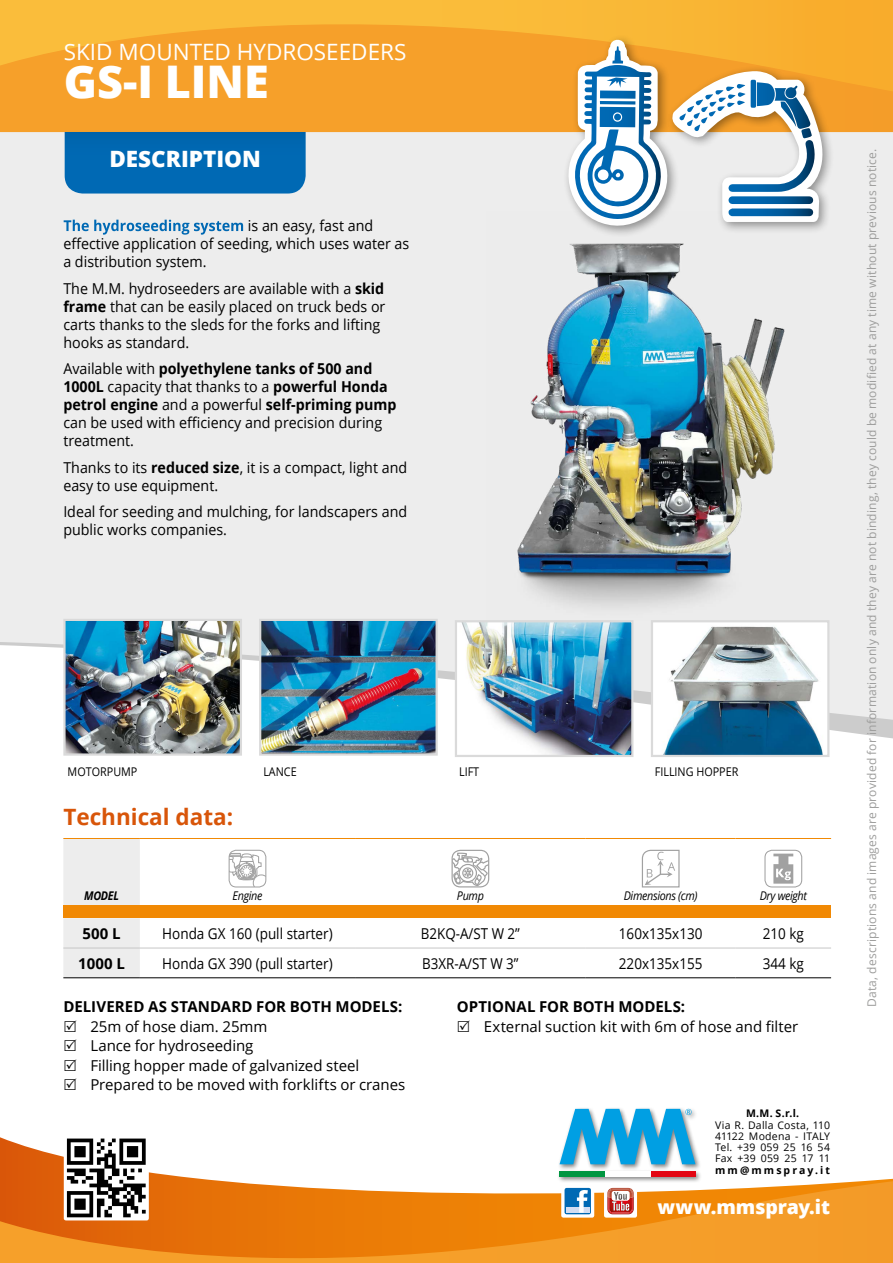
<style>
.page{position:relative;width:893px;height:1263px;background:#fff}
.page>*{position:absolute;margin:0;border:0;box-sizing:border-box;transform-origin:0 0}
.t1{font:800 45px "Open Sans";color:#fff}
.t2{font:22.5px "Open Sans";color:#fff}
.t3{font:700 22.5px "Open Sans";color:#d85509}
.t4{font:800 22.5px "Open Sans";color:#fff}
.t5{font:800 19.5px "Open Sans";letter-spacing:-.005em;color:#fff}
.t6{font:15px/18px "Open Sans";color:#000;scale:.95 1}
.t7{font:15px/19.5px "Open Sans";color:#000}
.t8{font:15px "Open Sans";color:#000;scale:.9 1}
.t9{font:700 15px "Open Sans";color:#000}
.t10{font:15px "Open Sans";color:#000;scale:.89 1}
.t11{font:12px "Open Sans";letter-spacing:.015em;color:#9d9d9c}
.t12{font:italic 12px "Open Sans";letter-spacing:-.03em;color:#000;scale:.9 1}
.t13{font:12px "Open Sans";color:#000;scale:.9 1}
.t14{font:italic 700 12px "Open Sans";letter-spacing:-.03em;color:#000;scale:.9 1}
.t15{font:10.5px/11.2px "Open Sans";letter-spacing:.02em;color:#000;text-align:justify}
.t16{font:700 10.5px "Open Sans";letter-spacing:.195em;color:#000}
.s1{font-weight:700;color:#fff}
.s2{font-weight:700}
</style>
<div class="page">
<svg style="left:0;top:0;width:893px;height:132px;background:#f7a82e"></svg>
<div style="left:0;top:132px;width:893px;height:625px;background:#ededed"></div>
<svg style="left:65px;top:132px;width:241px;height:62px;background:#046ab3"></svg>
<svg style="left:0;top:1137px;width:893px;height:44px"></svg>
<svg style="left:0;top:1181px;width:893px;height:82px;background:#ee8f24"></svg>
<svg style="left:561px;top:1184px;width:33px;height:33px"></svg>
<div style="left:564px;top:1188px;width:27px;height:26px;background:#0069b4;border-radius:2px"></div>
<svg style="left:566px;top:1190px;width:23px;height:23px"></svg>
<div style="left:604px;top:1184px;width:33px;height:33px;background:#fff;border-radius:2px"></div>
<svg style="left:607px;top:1188px;width:27px;height:26px"></svg>
<svg style="left:64px;top:1135px;width:85px;height:85px"></svg>
<svg style="left:67px;top:1138px;width:79px;height:79px"></svg>
<div style="left:557px;top:1106px;width:145px;height:77px;background:#000;opacity:.5"></div>
<div style="left:559px;top:1171px;width:46px;height:6px;background:#009641"></div>
<div style="left:605px;top:1171px;width:46px;height:6px;background:#fff"></div>
<div style="left:651px;top:1171px;width:44px;height:6px;background:#e30613"></div>
<svg style="left:559px;top:1109px;width:136px;height:55px"></svg>
<div style="left:667px;top:65px;width:168px;height:169px;background:#000;opacity:.4"></div>
<svg style="left:557px;top:37px;width:273px;height:198px"></svg>
<img style="left:654px;top:623px;width:172px;height:131px">
<div style="left:651px;top:620px;width:178px;height:137px;border:2px solid #dadada"></div>
<img style="left:458px;top:623px;width:172px;height:131px">
<div style="left:455px;top:620px;width:178px;height:137px;border:2px solid #dadada"></div>
<img style="left:262px;top:622px;width:173px;height:131px">
<div style="left:259px;top:619px;width:179px;height:137px;border:2px solid #dadada"></div>
<img style="left:66px;top:622px;width:173px;height:131px">
<div style="left:63px;top:619px;width:179px;height:137px;border:2px solid #dadada"></div>
<img style="left:487px;top:211px;width:322px;height:409px">
<div style="left:63px;top:839px;width:77px;height:138px;background:#ededed"></div>
<svg style="left:140px;top:849px;width:691px;height:99px"></svg>
<div style="left:63px;top:905px;width:768px;height:13px;background:#f18904"></div>
<hr style="left:63px;top:948px;width:77px;height:1px;background:#c6c6c6">
<hr style="left:140px;top:948px;width:215px;height:1px;background:#c6c6c6">
<hr style="left:355px;top:948px;width:231px;height:1px;background:#c6c6c6">
<hr style="left:586px;top:948px;width:150px;height:1px;background:#c6c6c6">
<hr style="left:736px;top:948px;width:95px;height:1px;background:#c6c6c6">
<hr style="left:63px;top:838px;width:77px;height:1px;background:#f18904">
<hr style="left:140px;top:838px;width:215px;height:1px;background:#f18904">
<hr style="left:355px;top:838px;width:231px;height:1px;background:#f18904">
<hr style="left:586px;top:838px;width:150px;height:1px;background:#f18904">
<hr style="left:736px;top:838px;width:95px;height:1px;background:#f18904">
<hr style="left:63px;top:977px;width:77px;height:1px;background:#000">
<hr style="left:140px;top:977px;width:215px;height:1px;background:#000">
<hr style="left:355px;top:977px;width:231px;height:1px;background:#000">
<hr style="left:586px;top:977px;width:150px;height:1px;background:#000">
<hr style="left:736px;top:977px;width:95px;height:1px;background:#000">
<svg style="left:229px;top:852px;width:37px;height:35px"></svg>
<div style="left:229px;top:850px;width:37px;height:37px;border:1px solid #a1a1a1;border-radius:7px"></div>
<svg style="left:452px;top:850px;width:37px;height:37px"></svg>
<div style="left:452px;top:850px;width:37px;height:37px;border:1px solid #a1a1a1;border-radius:8px"></div>
<svg style="left:642px;top:850px;width:38px;height:37px"></svg>
<div style="left:764px;top:850px;width:38px;height:37px;border:1px solid #a1a1a1;border-radius:7px"></div>
<svg style="left:773px;top:854px;width:20px;height:30px"></svg>
<h2 class="t2" style="left:64px;top:36px;width:344px">SKID MOUNTED HYDROSEEDERS</h2>
<h1 class="t1" style="left:64px;top:47px;width:173px">GS-I LINE</h1>
<h2 class="t4" style="left:109px;top:142px;width:133px">DESCRIPTION</h2>
<p class="t6" style="left:63px;top:216px;width:366px"><span class="s1">The hydroseeding system</span> is an easy, fast and effective application of seeding, which uses water as a distribution system.</p>
<p class="t6" style="left:63px;top:279px;width:341px">The M.M. hydroseeders are available with a <span class="s2">skid frame</span> that can be easily placed on truck beds or carts thanks to the sleds for the forks and lifting hooks as standard.</p>
<p class="t6" style="left:63px;top:359px;width:352px">Available with <span class="s2">polyethylene tanks of 500 and 1000L</span> capacity that thanks to a <span class="s2">powerful Honda petrol engine</span> and a powerful <span class="s2">self-priming pump </span>can be used with efficiency and precision during treatment.</p>
<p class="t6" style="left:63px;top:458px;width:363px">Thanks to its <span class="s2">reduced size</span>, it is a compact, light and easy to use equipment.</p>
<p class="t6" style="left:63px;top:502px;width:363px">Ideal for seeding and mulching, for landscapers and public works companies.</p>
<p class="t13" style="left:68px;top:763px;width:79px">MOTORPUMP</p>
<p class="t13" style="left:263px;top:763px;width:39px">LANCE</p>
<p class="t13" style="left:459px;top:763px;width:24px">LIFT</p>
<p class="t13" style="left:655px;top:763px;width:94px">FILLING HOPPER</p>
<h2 class="t3" style="left:63px;top:801px;width:171px">Technical data:</h2>
<p class="t14" style="left:84px;top:887px;width:40px">Model</p>
<p class="t12" style="left:233px;top:887px;width:35px">Engine</p>
<p class="t12" style="left:457px;top:887px;width:32px">Pump</p>
<p class="t12" style="left:624px;top:887px;width:84px">Dimensions (cm)</p>
<p class="t12" style="left:760px;top:887px;width:54px">Dry weight</p>
<p class="t9" style="left:83px;top:923px;width:40px">500 L</p>
<p class="t8" style="left:162px;top:923px;width:191px">Honda GX 160 (pull starter)</p>
<p class="t10" style="left:421px;top:923px;width:113px">B2KQ-A/ST W 2”</p>
<p class="t8" style="left:619px;top:923px;width:94px">160x135x130</p>
<p class="t8" style="left:763px;top:923px;width:47px">210 kg</p>
<p class="t9" style="left:78px;top:952px;width:48px">1000 L</p>
<p class="t8" style="left:162px;top:953px;width:191px">Honda GX 390 (pull starter)</p>
<p class="t10" style="left:422px;top:953px;width:110px">B3XR-A/ST W 3”</p>
<p class="t8" style="left:619px;top:953px;width:94px">220x135x155</p>
<p class="t8" style="left:763px;top:953px;width:47px">344 kg</p>
<p class="t9" style="left:63px;top:996px;width:158px">Delivered as standard</p>
<p class="t9" style="left:256px;top:996px;width:148px">for both models:</p>
<p class="t7" style="left:90px;top:1016px;width:316px">25m of hose diam. 25mm<br>Lance for hydroseeding<br>Filling hopper made of galvanized steel<br>Prepared to be moved with forklifts or cranes</p>
<p class="t9" style="left:457px;top:996px;width:10px">Opti</p>
<p class="t9" style="left:492px;top:996px;width:195px">onal for both models:</p>
<p class="t7" style="left:484px;top:1016px;width:316px">External suction kit with 6m of hose and filter</p>
<p class="t16" style="left:746px;top:1106px;width:55px">M.M. S.r.l.</p>
<p class="t15" style="left:715px;top:1119px;width:116px">Via R. Dalla Costa, 110<br>41122 Modena - ITALY Tel. +39 059 25 16 54<br>Fax +39 059 25 17 11</p>
<p class="t16" style="left:715px;top:1162px;width:116px">mm@mmspray.it</p>
<h3 class="t5" style="left:657px;top:1192px;width:174px">www.mmspray.it</h3>
<p class="t11" style="left:864px;top:1007px;width:860px;rotate:-90deg">Data, descriptions and images are provided for information only and they are not binding, they could be modified at any time without previous notice.</p>
</div>
